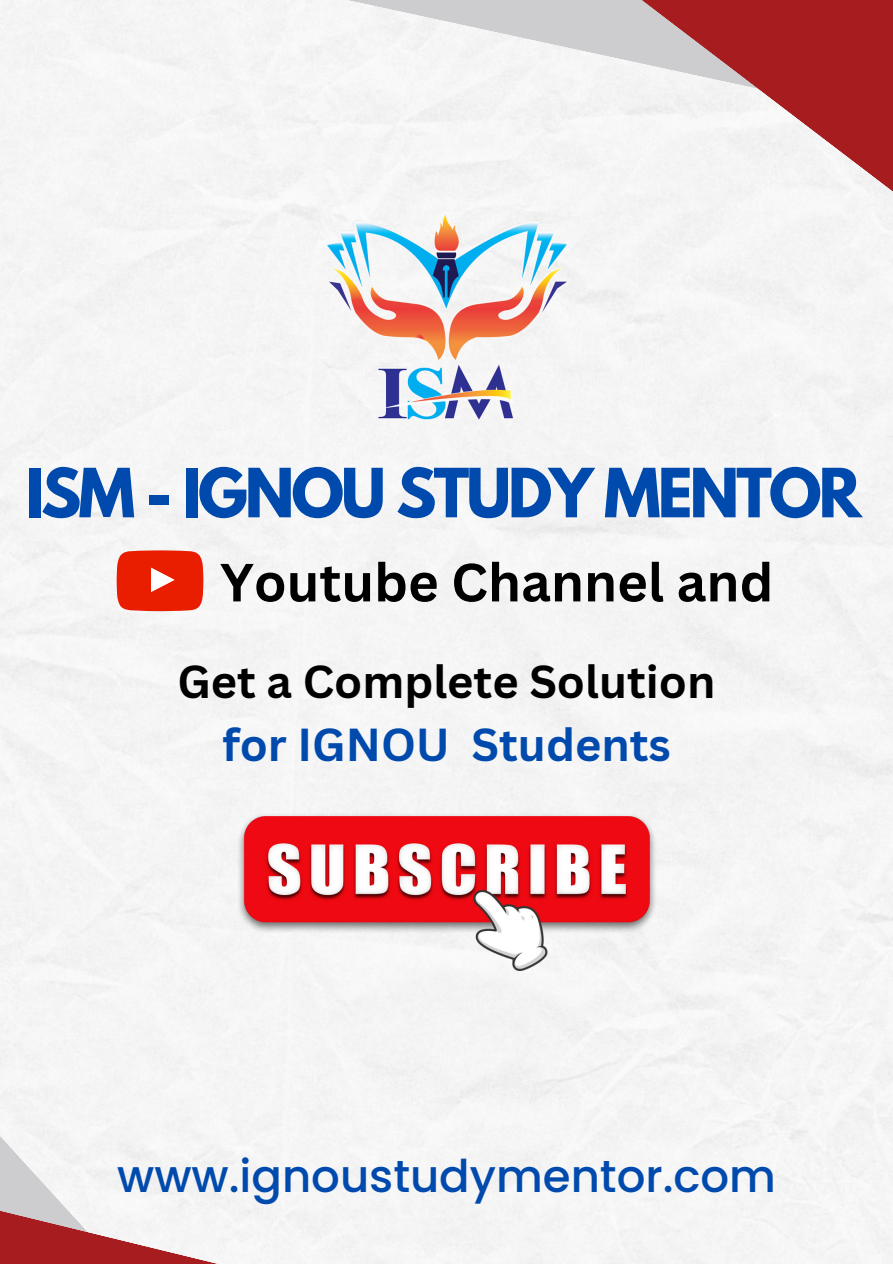
<style>
.page{position:relative;width:893px;height:1264px;background:#fff}
.page>*{position:absolute;margin:0;border:0;box-sizing:border-box;transform-origin:0 0}
.t1{font:700 60px "League Spartan";letter-spacing:-.05em;color:#004aad}
.t2{font:700 52.5px "Canva Sans";color:#000}
.t3{font:500 45px "Poppins";color:#004aad}
.t4{font:700 45px "Canva Sans";color:#000}
.t5{font:700 45px "Canva Sans";color:#004aad}
</style>
<div class="page">
<div style="left:0;top:0;width:892px;height:1263px;background:#f5f5f5"></div>
<svg style="left:117px;top:550px;width:86px;height:61px;background:#ea341a"></svg>
<img style="left:327px;top:215px;width:239px;height:227px">
<img style="left:236px;top:812px;width:421px;height:158px">
<div style="left:140px;top:0;width:377px;height:145px;background:#f5f5f5"></div>
<svg style="left:517px;top:0;width:375px;height:287px;fill:#f3f3f3"></svg>
<div style="left:0;top:993px;width:294px;height:156px;background:#f5f5f5"></div>
<svg style="left:0;top:1149px;width:360px;height:114px"></svg>
<p class="t1" style="left:25px;top:463px;width:837px">ISM - IGNOU STUDY MENTOR</p>
<p class="t2" style="left:220px;top:545px;width:554px">Youtube Channel and</p>
<h2 class="t4" style="left:177px;top:650px;width:539px">Get a Complete Solution</h2>
<p class="t5" style="left:222px;top:713px;width:450px">for IGNOU Students</p>
<p class="t3" style="left:117px;top:1144px;width:660px">www.ignoustudymentor.com</p>
</div>
